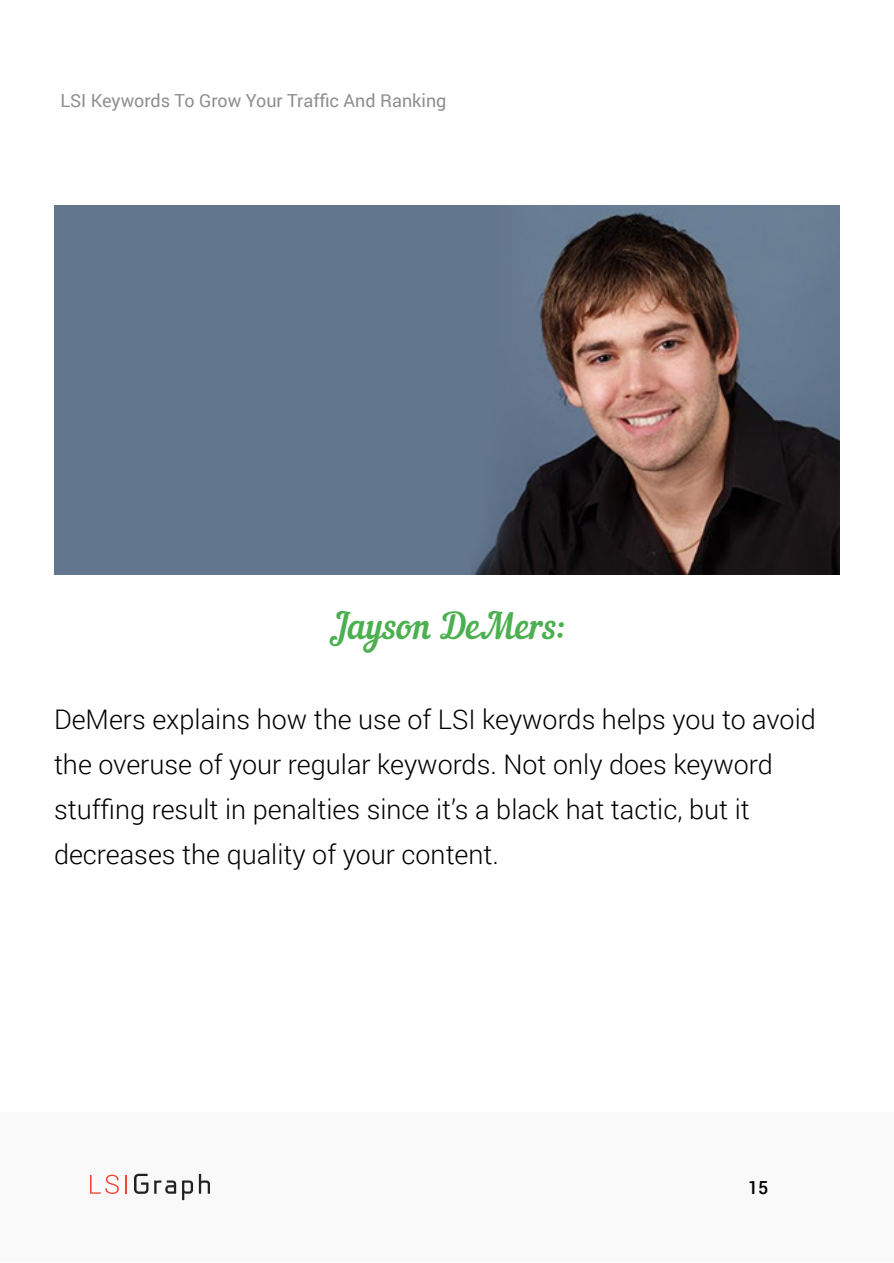
<style>
.page{position:relative;width:894px;height:1263px;background:#fff}
.page>*{position:absolute;margin:0;border:0;box-sizing:border-box;transform-origin:0 0}
.t1{font:36px "Nautilus Pompilius";color:#4caf50}
.t2{font:300 27px/45px "Roboto";color:#000}
.t3{font:18px "Roboto";color:#8f8f8f}
.t4{font:500 18px "Roboto";color:#000}
</style>
<div class="page">
<div style="left:0;top:1112px;width:894px;height:150px;background:#f9f9f9"></div>
<img style="left:54px;top:205px;width:786px;height:369px">
<svg style="left:90px;top:1175px;width:29px;height:19px"></svg>
<svg style="left:125px;top:1175px;width:2px;height:19px"></svg>
<svg style="left:134px;top:1174px;width:14px;height:20px"></svg>
<svg style="left:154px;top:1180px;width:22px;height:14px"></svg>
<svg style="left:182px;top:1180px;width:11px;height:20px"></svg>
<svg style="left:199px;top:1174px;width:11px;height:20px"></svg>
<p class="t3" style="left:60px;top:88px;width:388px">LSI Keywords To Grow Your Traffic And Ranking</p>
<h1 class="t1" style="left:329px;top:604px;width:237px">Jayson DeMers:</h1>
<p class="t2" style="left:54px;top:696px;width:763px">DeMers explains how the use of LSI keywords helps you to avoid the overuse of your regular keywords. Not only does keyword stuffing result in penalties since it’s a black hat tactic, but it decreases the quality of your content.</p>
<p class="t4" style="left:748px;top:1175px;width:22px">15</p>
</div>
